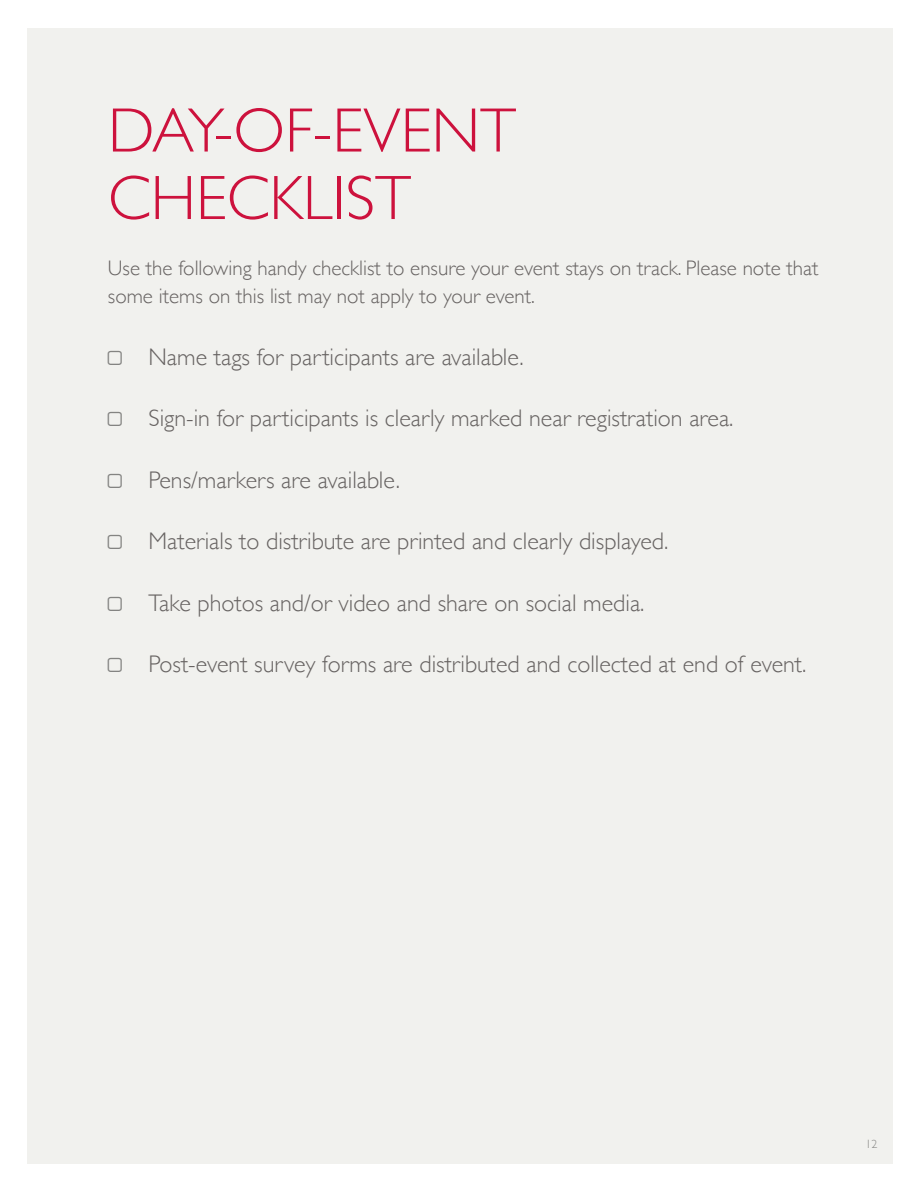
<style>
.page{position:relative;width:918px;height:1188px;background:#fff}
.page>*{position:absolute;margin:0;border:0;box-sizing:border-box;transform-origin:0 0}
.subtitle{font:300 63px/67.5px "Gill Sans";color:#cd123d}
.t1{font:300 24px "Gill Sans";color:#676362}
.t2{font:300 21px/28.5px "Gill Sans";color:#676362}
.t3{font:300 12px "Gill Sans";color:#848482}
</style>
<div class="page">
<div style="left:27px;top:29px;width:865px;height:1135px;background:#f1f1ee"></div>
<p class="subtitle" style="left:108px;top:94px;width:410px">DAY-OF-EVENT<br>CHECKLIST</p>
<p class="t2" style="left:108px;top:252px;width:712px">Use the following handy checklist to ensure your event stays on track. Please note that some items on this list may not apply to your event.</p>
<p class="t1" style="left:148px;top:338px;width:377px">Name tags for participants are available.</p>
<p class="t1" style="left:148px;top:399px;width:587px">Sign-in for participants is clearly marked near registration area.</p>
<p class="t1" style="left:148px;top:461px;width:253px">Pens/markers are available.</p>
<p class="t1" style="left:148px;top:522px;width:522px">Materials to distribute are printed and clearly displayed.</p>
<p class="t1" style="left:148px;top:584px;width:498px">Take photos and/or video and share on social media.</p>
<p class="t1" style="left:148px;top:645px;width:659px">Post-event survey forms are distributed and collected at end of event.</p>
<p class="t3" style="left:866px;top:1134px;width:13px">12</p>
</div>
